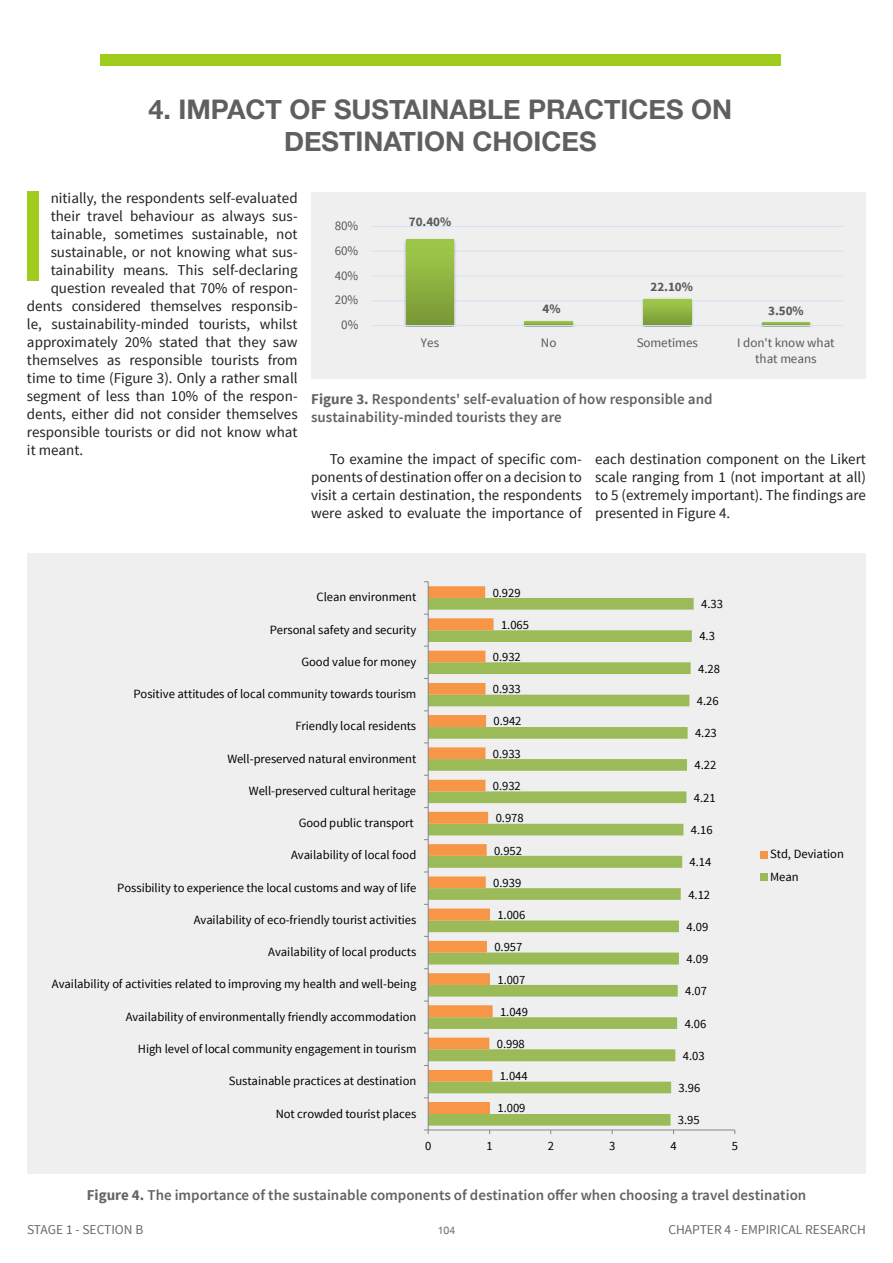
<style>
.page{position:relative;width:893px;height:1263px;background:#fff}
.page>*{position:absolute;margin:0;border:0;box-sizing:border-box;transform-origin:0 0}
.Body_Text_-_Dark_Ora{font:136.95px "Source Sans Pro";color:#a0cd1d}
.Section_Header_-_Rig{font:700 27px/32.4px "Helvetica Neue";color:#5f5f5f;text-align:center}
.Body_Text_-_Dark_Ora-2{font:15px "Source Sans Pro";color:#231f20}
.Body_Text{font:15px/18px "Source Sans Pro";color:#231f20;text-align:justify}
.News_Brief_Body_Text{font:600 15px/18px "Source Sans Pro";color:#606466}
.t1{font:13.5px "Source Sans Pro";color:#656969}
.t2{font:13.05px/16.5px "Source Sans Pro";color:#595959;text-align:center}
.t3{font:700 13.05px "Source Sans Pro";letter-spacing:-.005em;color:#595959}
.t4{font:12.6px/22.5px "Source Sans Pro";letter-spacing:-.005em;color:#000}
.t5{font:10.5px "Helvetica Neue";color:#656969}
.s1{font-weight:700}
</style>
<div class="page">
<div style="left:311px;top:192px;width:555px;height:187px;background:#efefef"></div>
<div style="left:27px;top:553px;width:839px;height:621px;background:#efefef"></div>
<div style="left:100px;top:54px;width:680px;height:12px;background:#a0cd1d"></div>
<hr style="left:371px;top:300px;width:471px;height:1px;background:#d4e3f4">
<hr style="left:371px;top:275px;width:471px;height:1px;background:#d4e3f4">
<hr style="left:371px;top:251px;width:471px;height:1px;background:#d4e3f4">
<hr style="left:371px;top:226px;width:471px;height:1px;background:#d4e3f4">
<img style="left:402px;top:240px;width:56px;height:85px">
<img style="left:523px;top:321px;width:52px;height:4px">
<img style="left:641px;top:299px;width:53px;height:26px">
<div style="left:406px;top:238px;width:48px;height:88px;background:linear-gradient(to bottom,#a2cc4a,#789837)"></div>
<div style="left:525px;top:321px;width:47px;height:5px;background:#8eb341"></div>
<div style="left:644px;top:298px;width:47px;height:28px;background:linear-gradient(to bottom,#a2cd4b,#7a9a37)"></div>
<svg style="left:762px;top:322px;width:48px;height:3px"></svg>
<hr style="left:371px;top:325px;width:471px;height:1px;background:#d4e3f4">
<svg style="left:429px;top:598px;width:265px;height:528px"></svg>
<hr style="left:428px;top:1129px;width:307px;height:1px;background:#868686">
<hr style="left:428px;top:582px;width:1px;height:548px;background:#868686">
<svg style="left:424px;top:1129px;width:5px;height:5px"></svg>
<svg style="left:424px;top:581px;width:70px;height:533px"></svg>
<div style="left:760px;top:851px;width:7px;height:7px;background:#f79646"></div>
<div style="left:760px;top:873px;width:7px;height:7px;background:#9bbb59"></div>
<p class="Section_Header_-_Rig" style="left:149px;top:94px;width:585px">4. IMPACT OF SUSTAINABLE PRACTICES ON<br>DESTINATION CHOICES</p>
<p class="Body_Text_-_Dark_Ora" style="left:15px;top:151px;width:38px">I</p>
<p class="Body_Text_-_Dark_Ora-2" style="left:51px;top:189px;width:248px">nitially, the respondents self-evaluated</p>
<p class="Body_Text_-_Dark_Ora-2" style="left:51px;top:207px;width:248px">their travel behaviour as always sus-</p>
<p class="Body_Text_-_Dark_Ora-2" style="left:51px;top:225px;width:248px">tainable, sometimes sustainable, not</p>
<p class="Body_Text_-_Dark_Ora-2" style="left:51px;top:243px;width:248px">sustainable, or not knowing what sus-</p>
<p class="Body_Text_-_Dark_Ora-2" style="left:51px;top:261px;width:248px">tainability means. This self-declaring</p>
<p class="Body_Text_-_Dark_Ora-2" style="left:51px;top:279px;width:248px">question revealed that 70% of respon-</p>
<p class="Body_Text_-_Dark_Ora-2" style="left:27px;top:297px;width:272px">dents considered themselves responsib-</p>
<p class="Body_Text_-_Dark_Ora-2" style="left:27px;top:315px;width:272px">le, sustainability-minded tourists, whilst</p>
<p class="Body_Text_-_Dark_Ora-2" style="left:27px;top:333px;width:272px">approximately 20% stated that they saw</p>
<p class="Body_Text_-_Dark_Ora-2" style="left:27px;top:351px;width:272px">themselves as responsible tourists from</p>
<p class="Body_Text_-_Dark_Ora-2" style="left:27px;top:369px;width:272px">time to time (Figure 3). Only a rather small</p>
<p class="Body_Text_-_Dark_Ora-2" style="left:27px;top:387px;width:272px">segment of less than 10% of the respon-</p>
<p class="Body_Text_-_Dark_Ora-2" style="left:27px;top:405px;width:272px">dents, either did not consider themselves</p>
<p class="Body_Text_-_Dark_Ora-2" style="left:27px;top:423px;width:272px">responsible tourists or did not know what</p>
<p class="Body_Text_-_Dark_Ora-2" style="left:27px;top:441px;width:58px">it meant.</p>
<p class="t2" style="left:335px;top:218px;width:25px">80%</p>
<p class="t2" style="left:335px;top:242px;width:25px">60%</p>
<p class="t2" style="left:335px;top:267px;width:25px">40%</p>
<p class="t2" style="left:335px;top:292px;width:25px">20%</p>
<p class="t2" style="left:341px;top:317px;width:19px">0%</p>
<p class="t3" style="left:409px;top:214px;width:44px">70.40%</p>
<p class="t3" style="left:543px;top:301px;width:20px">4%</p>
<p class="t3" style="left:651px;top:278px;width:44px">22.10%</p>
<p class="t3" style="left:768px;top:303px;width:37px">3.50%</p>
<p class="t2" style="left:421px;top:334px;width:20px">Yes</p>
<p class="t2" style="left:541px;top:334px;width:17px">No</p>
<p class="t2" style="left:637px;top:334px;width:63px">Sometimes</p>
<p class="t2" style="left:737px;top:334px;width:99px">I don't know what that means</p>
<p class="News_Brief_Body_Text" style="left:311px;top:390px;width:403px"><span class="s1">Figure 3.</span> Respondents' self-evaluation of how responsible and sustainability-minded tourists they are</p>
<p class="Body_Text" style="left:311px;top:451px;width:272px;text-indent:19px">To examine the impact of specific com&shy;ponents of destination offer on a decision to visit a certain destination, the respondents were asked to evaluate the importance of</p>
<p class="Body_Text" style="left:595px;top:451px;width:272px">each destination component on the Likert scale ranging from 1 (not important at all) to 5 (extremely important). The findings are presented in Figure 4.</p>
<p class="t4" style="left:317px;top:586px;width:101px">Clean environment</p>
<p class="t4" style="left:493px;top:581px;width:29px">0.929</p>
<p class="t4" style="left:701px;top:593px;width:23px">4.33</p>
<p class="t4" style="left:270px;top:618px;width:148px">Personal safety and security</p>
<p class="t4" style="left:501px;top:613px;width:29px">1.065</p>
<p class="t4" style="left:699px;top:625px;width:17px">4.3</p>
<p class="t4" style="left:302px;top:651px;width:116px">Good value for money</p>
<p class="t4" style="left:493px;top:646px;width:29px">0.932</p>
<p class="t4" style="left:698px;top:657px;width:23px">4.28</p>
<p class="t4" style="left:133px;top:683px;width:284px">Positive attitudes of local community towards tourism</p>
<p class="t4" style="left:493px;top:678px;width:29px">0.933</p>
<p class="t4" style="left:697px;top:690px;width:23px">4.26</p>
<p class="t4" style="left:295px;top:715px;width:122px">Friendly local residents</p>
<p class="t4" style="left:493px;top:710px;width:29px">0.942</p>
<p class="t4" style="left:695px;top:722px;width:23px">4.23</p>
<p class="t4" style="left:227px;top:747px;width:191px">Well-preserved natural environment</p>
<p class="t4" style="left:493px;top:742px;width:29px">0.933</p>
<p class="t4" style="left:694px;top:754px;width:23px">4.22</p>
<p class="t4" style="left:249px;top:780px;width:169px">Well-preserved cultural heritage</p>
<p class="t4" style="left:493px;top:775px;width:29px">0.932</p>
<p class="t4" style="left:694px;top:786px;width:23px">4.21</p>
<p class="t4" style="left:299px;top:812px;width:117px">Good public transport</p>
<p class="t4" style="left:496px;top:807px;width:29px">0.978</p>
<p class="t4" style="left:691px;top:819px;width:23px">4.16</p>
<p class="t4" style="left:291px;top:844px;width:127px">Availability of local food</p>
<p class="t4" style="left:117px;top:876px;width:301px">Possibility to experience the local customs and way of life</p>
<p class="t4" style="left:494px;top:839px;width:29px">0.952</p>
<p class="t4" style="left:493px;top:872px;width:29px">0.939</p>
<p class="t4" style="left:690px;top:851px;width:23px">4.14</p>
<p class="t4" style="left:688px;top:883px;width:23px">4.12</p>
<p class="t4" style="left:770px;top:843px;width:75px">Std, Deviation<br>Mean</p>
<p class="t4" style="left:194px;top:908px;width:224px">Availability of eco-friendly tourist activities</p>
<p class="t4" style="left:497px;top:904px;width:29px">1.006</p>
<p class="t4" style="left:686px;top:916px;width:23px">4.09</p>
<p class="t4" style="left:268px;top:941px;width:150px">Availability of local products</p>
<p class="t4" style="left:494px;top:936px;width:29px">0.957</p>
<p class="t4" style="left:686px;top:948px;width:23px">4.09</p>
<p class="t4" style="left:52px;top:973px;width:366px">Availability of activities related to improving my health and well-being</p>
<p class="t4" style="left:497px;top:968px;width:29px">1.007</p>
<p class="t4" style="left:685px;top:980px;width:23px">4.07</p>
<p class="t4" style="left:126px;top:1005px;width:292px">Availability of environmentally friendly accommodation</p>
<p class="t4" style="left:500px;top:1000px;width:29px">1.049</p>
<p class="t4" style="left:685px;top:1012px;width:23px">4.06</p>
<p class="t4" style="left:138px;top:1037px;width:280px">High level of local community engagement in tourism</p>
<p class="t4" style="left:497px;top:1033px;width:29px">0.998</p>
<p class="t4" style="left:683px;top:1044px;width:23px">4.03</p>
<p class="t4" style="left:229px;top:1070px;width:189px">Sustainable practices at destination</p>
<p class="t4" style="left:500px;top:1065px;width:29px">1.044</p>
<p class="t4" style="left:678px;top:1077px;width:23px">3.96</p>
<p class="t4" style="left:276px;top:1102px;width:142px">Not crowded tourist places</p>
<p class="t4" style="left:498px;top:1097px;width:29px">1.009</p>
<p class="t4" style="left:678px;top:1109px;width:23px">3.95</p>
<p class="t4" style="left:425px;top:1135px;width:8px">0</p>
<p class="t4" style="left:486px;top:1135px;width:8px">1</p>
<p class="t4" style="left:548px;top:1135px;width:8px">2</p>
<p class="t4" style="left:609px;top:1135px;width:8px">3</p>
<p class="t4" style="left:670px;top:1135px;width:8px">4</p>
<p class="t4" style="left:732px;top:1135px;width:8px">5</p>
<p class="News_Brief_Body_Text" style="left:87px;top:1186px;width:721px"><span class="s1">Figure 4.</span> The importance of the sustainable components of destination offer when choosing a travel destination</p>
<p class="t1" style="left:27px;top:1221px;width:118px">STAGE 1 - SECTION B</p>
<p class="t5" style="left:438px;top:1223px;width:19px">104</p>
<p class="t1" style="left:668px;top:1221px;width:199px">CHAPTER 4 - EMPIRICAL RESEARCH</p>
</div>
